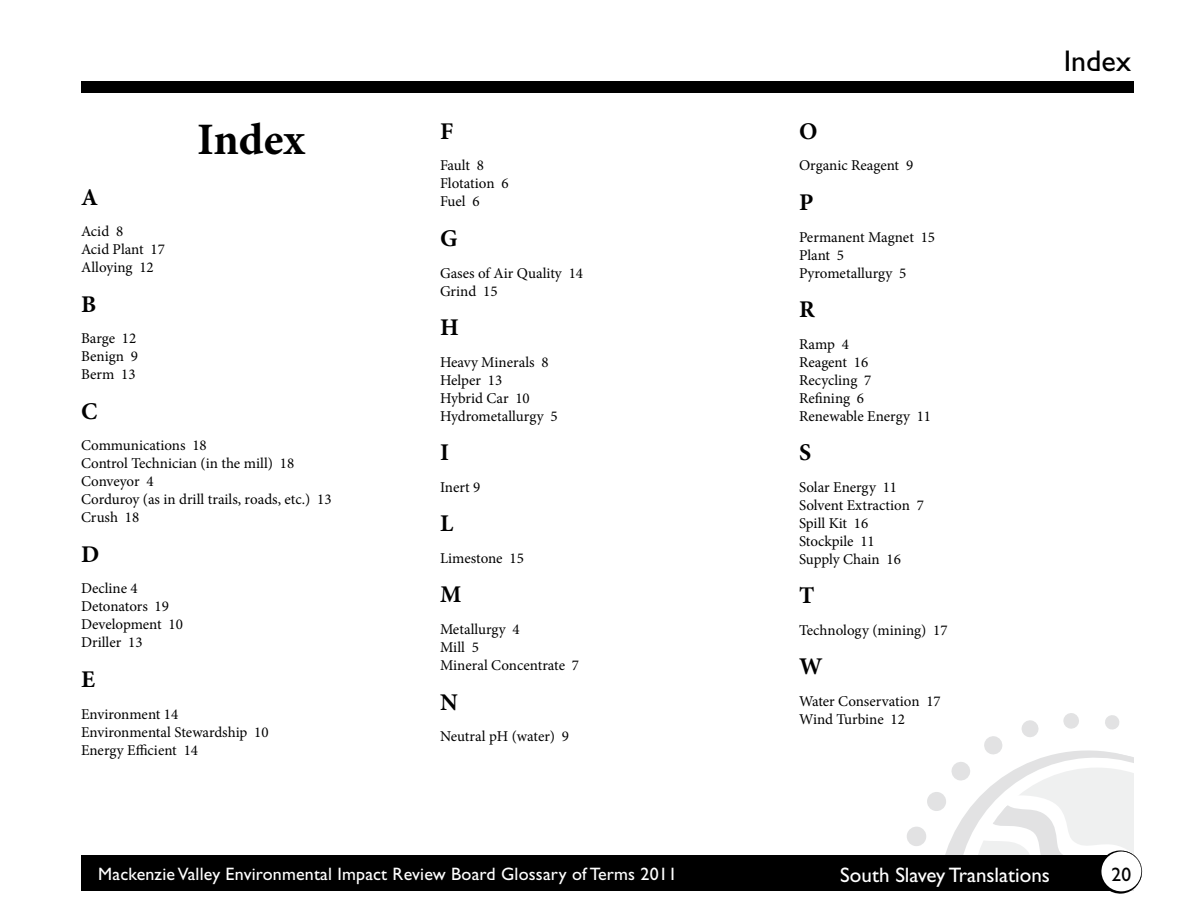
<style>
.page{position:relative;width:1188px;height:918px;background:#fff}
.page>*{position:absolute;margin:0;border:0;box-sizing:border-box;transform-origin:0 0}
.t1{font:700 45px "Minion Pro";color:#000}
.t2{font:30px "Gill Sans";color:#000}
.t3{font:700 24px "Minion Pro";color:#000}
.t4{font:21px "Gill Sans";color:#fff}
.t5{font:19.5px "Gill Sans";color:#000}
.t6{font:18px "Gill Sans";letter-spacing:.01em;color:#fff}
.t7{font:15px/18px "Minion Pro";color:#000}
</style>
<div class="page">
<div style="left:81px;top:81px;width:1053px;height:12px;background:#000"></div>
<div style="left:81px;top:856px;width:1041px;height:35px;background:#000"></div>
<svg style="left:896px;top:713px;width:247px;height:181px"></svg>
<h1 class="t1" style="left:197px;top:108px;width:109px">Index</h1>
<h3 class="t3" style="left:81px;top:180px;width:18px">A</h3>
<p class="t7" style="left:81px;top:222px;width:86px">Acid 8<br>Acid Plant 17<br>Alloying 12</p>
<h3 class="t3" style="left:81px;top:287px;width:17px">B</h3>
<p class="t7" style="left:81px;top:329px;width:59px;text-align:justify">Barge 12<br>Benign 9<br>Berm 13</p>
<h3 class="t3" style="left:81px;top:394px;width:18px">C</h3>
<p class="t7" style="left:81px;top:437px;width:252px">Communications 18<br>Control Technician (in the mill) 18<br>Conveyor 4<br>Corduroy (as in drill trails, roads, etc.) 13<br>Crush 18</p>
<h3 class="t3" style="left:81px;top:537px;width:20px">D</h3>
<p class="t7" style="left:81px;top:580px;width:104px">Decline 4<br>Detonators 19<br>Development 10<br>Driller 13</p>
<h3 class="t3" style="left:81px;top:662px;width:15px">E</h3>
<p class="t7" style="left:81px;top:705px;width:189px">Environment 14<br>Environmental Stewardship 10<br>Energy Efficient 14</p>
<h3 class="t3" style="left:440px;top:114px;width:15px">F</h3>
<p class="t7" style="left:440px;top:157px;width:70px">Fault 8<br>Flotation 6<br>Fuel 6</p>
<h3 class="t3" style="left:440px;top:221px;width:19px">G</h3>
<p class="t7" style="left:440px;top:264px;width:145px">Gases of Air Quality 14<br>Grind 15</p>
<h3 class="t3" style="left:440px;top:311px;width:20px">H</h3>
<p class="t7" style="left:440px;top:353px;width:119px">Heavy Minerals 8<br>Helper 13<br>Hybrid Car 10<br>Hydrometallurgy 5</p>
<h3 class="t3" style="left:440px;top:436px;width:11px">I</h3>
<p class="t7" style="left:440px;top:478px;width:42px">Inert 9</p>
<h3 class="t3" style="left:440px;top:507px;width:15px">L</h3>
<p class="t7" style="left:440px;top:549px;width:85px">Limestone 15</p>
<h3 class="t3" style="left:440px;top:578px;width:23px">M</h3>
<p class="t7" style="left:440px;top:620px;width:141px">Metallurgy 4<br>Mill 5<br>Mineral Concentrate 7</p>
<h3 class="t3" style="left:440px;top:685px;width:19px">N</h3>
<p class="t7" style="left:440px;top:727px;width:131px">Neutral pH (water) 9</p>
<h3 class="t3" style="left:799px;top:114px;width:20px">O</h3>
<p class="t7" style="left:799px;top:157px;width:116px">Organic Reagent 9</p>
<h3 class="t3" style="left:799px;top:185px;width:16px">P</h3>
<p class="t7" style="left:799px;top:228px;width:138px">Permanent Magnet 15<br>Plant 5<br>Pyrometallurgy 5</p>
<h3 class="t3" style="left:799px;top:293px;width:17px">R</h3>
<p class="t7" style="left:799px;top:335px;width:134px">Ramp 4<br>Reagent 16<br>Recycling 7<br>Refining 6<br>Renewable Energy 11</p>
<h3 class="t3" style="left:799px;top:436px;width:14px">S</h3>
<p class="t7" style="left:799px;top:478px;width:126px">Solar Energy 11<br>Solvent Extraction 7<br>Spill Kit 16<br>Stockpile 11<br>Supply Chain 16</p>
<h3 class="t3" style="left:799px;top:579px;width:17px">T</h3>
<p class="t7" style="left:799px;top:621px;width:150px">Technology (mining) 17</p>
<h3 class="t3" style="left:799px;top:650px;width:25px">W</h3>
<p class="t7" style="left:799px;top:692px;width:143px">Water Conservation 17<br>Wind Turbine 12</p>
<h2 class="t2" style="left:1064px;top:44px;width:69px">Index</h2>
<p class="t6" style="left:98px;top:864px;width:580px">Mackenzie Valley Environmental Impact Review Board Glossary of Terms 2011</p>
<h3 class="t4" style="left:840px;top:863px;width:211px">South Slavey Translations</h3>
<h3 class="t5" style="left:1112px;top:863px;width:21px">20</h3>
</div>
